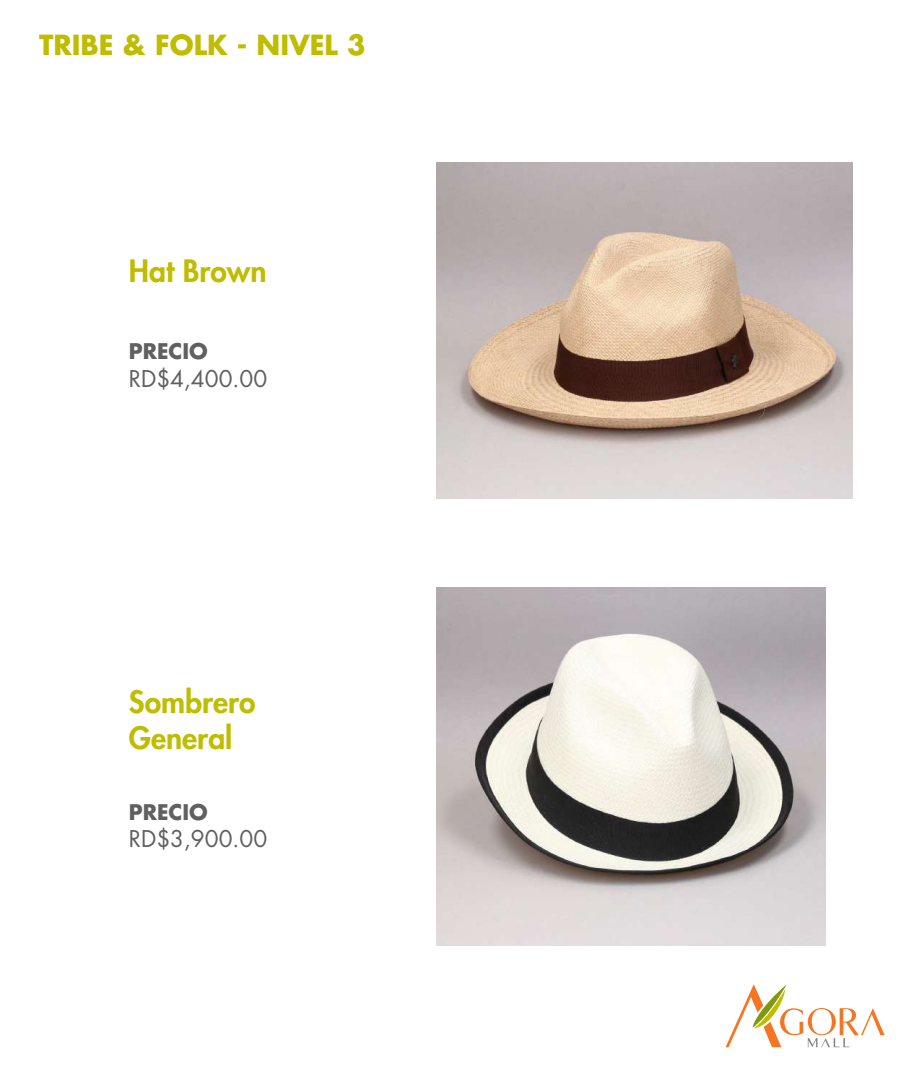
<style>
.page{position:relative;width:918px;height:1080px;background:#fff}
.page>*{position:absolute;margin:0;border:0;box-sizing:border-box;transform-origin:0 0}
.t1{font:800 30px/36px "Futura Std";color:#c0bc00}
.t2{font:700 27px "Futura Std";color:#c0bc00}
.t3{font:22.5px "Futura Std";color:#606060}
.t4{font:700 21px "Futura Std";color:#606060}
</style>
<div class="page">
<svg style="left:726px;top:984px;width:159px;height:63px"></svg>
<img style="left:437px;top:162px;width:415px;height:337px">
<img style="left:437px;top:588px;width:389px;height:358px">
<p class="t2" style="left:39px;top:26px;width:328px">TRIBE &amp; FOLK - NIVEL 3</p>
<p class="t1" style="left:129px;top:253px;width:139px">Hat Brown</p>
<p class="t4" style="left:129px;top:338px;width:81px">PRECIO</p>
<p class="t3" style="left:129px;top:364px;width:140px">RD$4,400.00</p>
<p class="t1" style="left:129px;top:684px;width:128px">Sombrero<br>General</p>
<p class="t4" style="left:129px;top:798px;width:81px">PRECIO</p>
<p class="t3" style="left:129px;top:824px;width:140px">RD$3,900.00</p>
</div>
